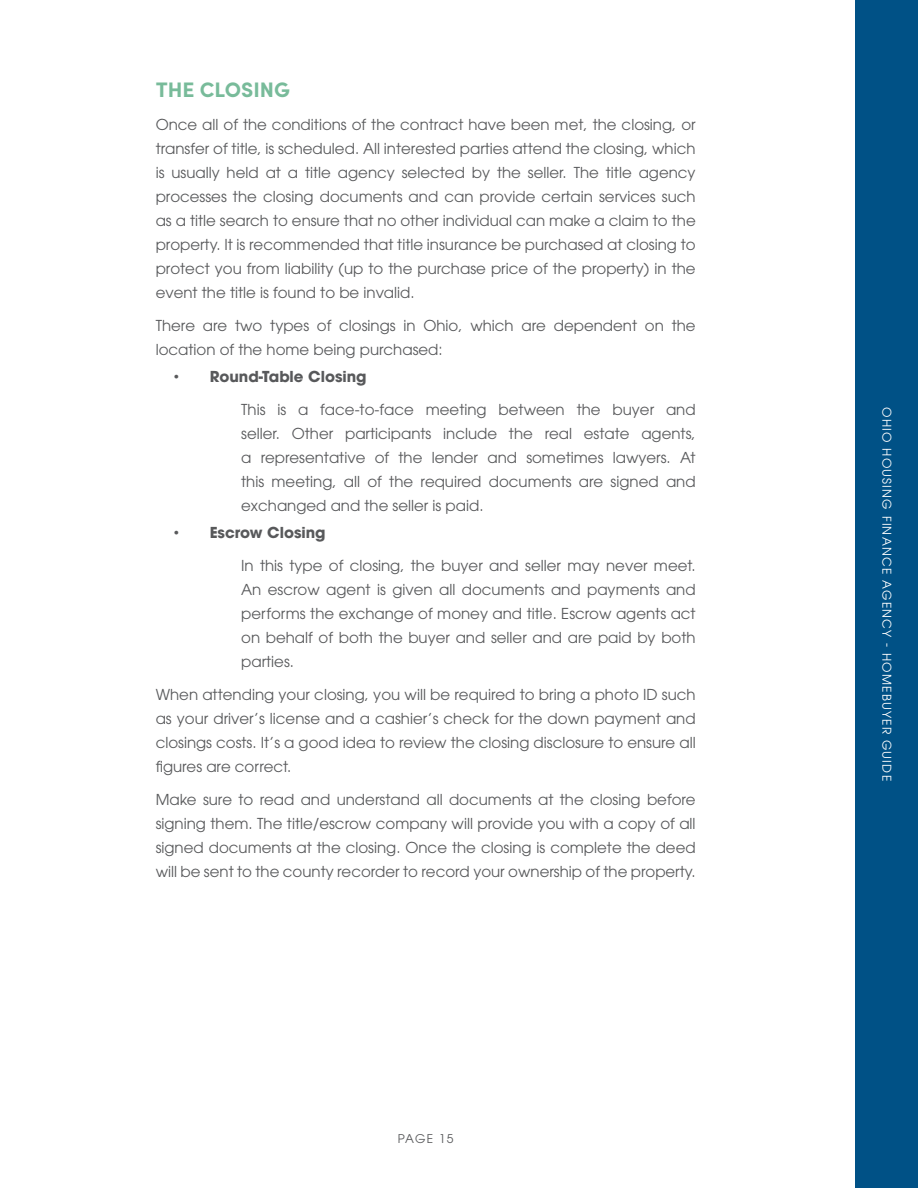
<style>
.page{position:relative;width:918px;height:1188px;background:#fff}
.page>*{position:absolute;margin:0;border:0;box-sizing:border-box;transform-origin:0 0}
.t1{font:700 21px "Sofia Pro";color:#78bb9a}
.t2{font:15px/24px "ITC Avant Garde Std";color:#58595b;text-align:justify}
.t3{font:700 15px "ITC Avant Garde Std";color:#58595b}
.t4{font:12px "ITC Avant Garde Std";letter-spacing:.1em;color:#fff}
.t5{font:12px "ITC Avant Garde Std";letter-spacing:.1em;color:#58595b}
.s1{font-family:"Arial";font-weight:400}
</style>
<div class="page">
<div style="left:856px;top:0;width:62px;height:1188px;background:#005186"></div>
<h1 class="t1" style="left:156px;top:73px;width:136px">THE CLOSING</h1>
<p class="t2" style="left:156px;top:112px;width:542px">Once all of the conditions of the contract have been met, the closing, or transfer of title, is scheduled. All interested parties attend the closing, which is usually held at a title agency selected by the seller. The title agency processes the closing documents and can provide certain services such as a title search to ensure that no other individual can make a claim to the property. It is recommended that title insurance be purchased at closing to protect you from liability (up to the purchase price of the property) in the event the title is found to be invalid.</p>
<p class="t2" style="left:156px;top:313px;width:542px">There are two types of closings in Ohio, which are dependent on the location of the home being purchased:</p>
<p class="t3" style="left:174px;top:366px;width:194px"><span class="s1">•</span> Round-Table Closing</p>
<p class="t2" style="left:241px;top:397px;width:456px">This is a face-to-face meeting between the buyer and seller. Other participants include the real estate agents, a representative of the lender and sometimes lawyers. At this meeting, all of the required documents are signed and exchanged and the seller is paid.</p>
<p class="t3" style="left:174px;top:522px;width:153px"><span class="s1">•</span> Escrow Closing</p>
<p class="t2" style="left:241px;top:553px;width:456px">In this type of closing, the buyer and seller may never meet.<br>An escrow agent is given all documents and payments and performs the exchange of money and title. Escrow agents act on behalf of both the buyer and seller and are paid by both parties.</p>
<p class="t2" style="left:156px;top:682px;width:542px">When attending your closing, you will be required to bring a photo ID such as your driver’s license and a cashier’s check for the down payment and closings costs. It’s a good idea to review the closing disclosure to ensure all figures are correct.</p>
<p class="t2" style="left:156px;top:787px;width:542px">Make sure to read and understand all documents at the closing before signing them. The title/escrow company will provide you with a copy of all signed documents at the closing. Once the closing is complete the deed will be sent to the county recorder to record your ownership of the property.</p>
<p class="t5" style="left:398px;top:1131px;width:57px">PAGE 15</p>
<p class="t4" style="left:894px;top:407px;width:375px;rotate:90deg">OHIO HOUSING FINANCE AGENCY - HOMEBUYER GUIDE</p>
</div>
